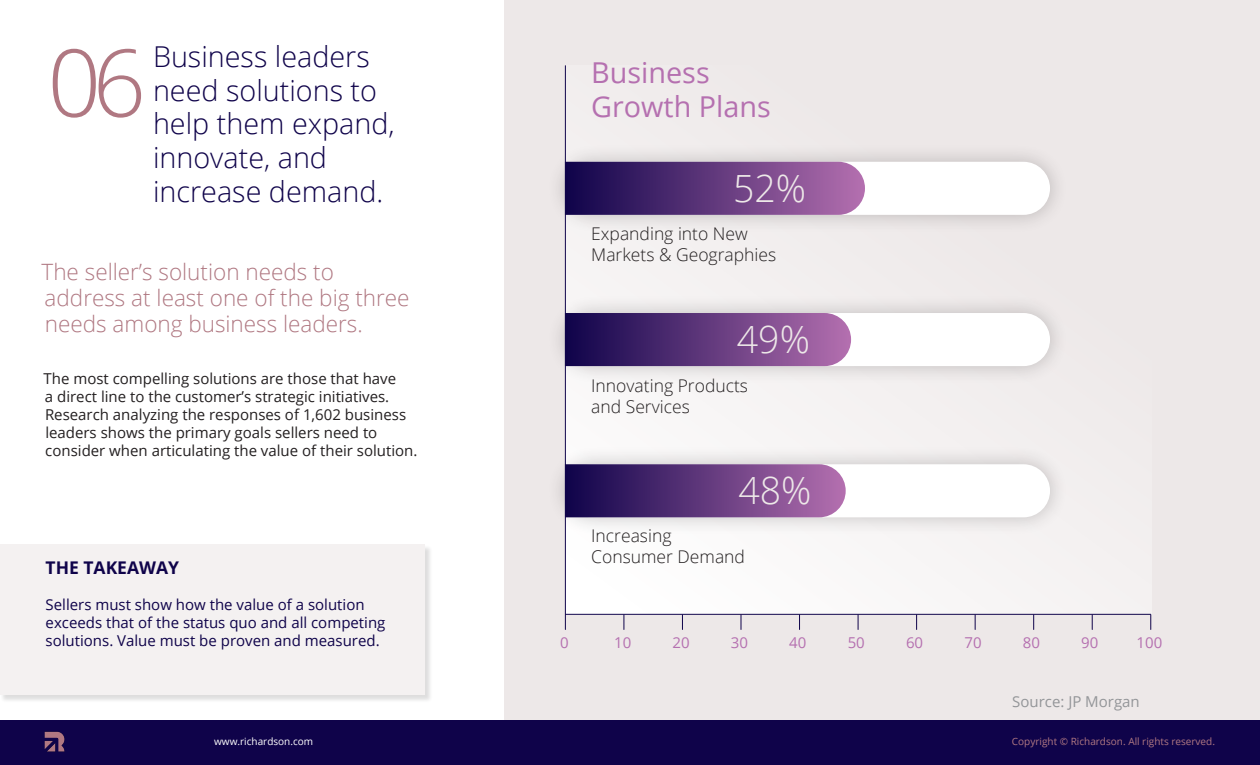
<style>
.page{position:relative;width:1260px;height:765px;background:#fff}
.page>*{position:absolute;margin:0;border:0;box-sizing:border-box;transform-origin:0 0}
.Cover_Headline{font:300 93.75px "Open Sans";color:#b07882}
.t1{font:300 37.5px "Open Sans";color:#ede8e8}
.t2{font:300 28.75px/33.8px "Open Sans";color:#0f034a}
.t3{font:28.75px/33.8px "Open Sans";color:#b570b0}
.t4{font:300 22.5px/26.2px "Open Sans";color:#b07882}
.t5{font:300 17.5px/21px "Open Sans";color:#231f20}
.Footer_Legal{font:700 17.5px "Open Sans";color:#0f034a}
.Footer_Legal-2{font:15px/18px "Open Sans";color:#231f20}
.Footer_Legal-3{font:15px/18px "Open Sans";color:#0f034a}
.t6{font:15px "Open Sans";color:#b570b0}
.t7{font:15px "Open Sans";color:#939598}
.Footer_Legal-4{font:10px "Open Sans";color:#b07882}
.Footer_URL{font:10px "Open Sans";color:#fff}
</style>
<div class="page">
<div style="left:504px;top:0;width:756px;height:765px;background:#ede8e8"></div>
<div style="left:565px;top:65px;width:586px;height:550px;background:linear-gradient(to right,#f8f6f6,#eeeaea)"></div>
<div style="left:0;top:545px;width:433px;height:158px;background:#231f20;opacity:.15"></div>
<div style="left:0;top:545px;width:425px;height:150px;background:#f4f1f1"></div>
<hr style="left:565px;top:66px;width:1px;height:548px;background:#0f034a">
<hr style="left:565px;top:614px;width:586px;height:1px;background:#0f034a">
<svg style="left:565px;top:615px;width:1px;height:14px"></svg>
<svg style="left:741px;top:615px;width:1px;height:14px"></svg>
<svg style="left:916px;top:615px;width:1px;height:14px"></svg>
<svg style="left:623px;top:615px;width:1px;height:14px"></svg>
<svg style="left:799px;top:615px;width:1px;height:14px"></svg>
<svg style="left:975px;top:615px;width:1px;height:14px"></svg>
<svg style="left:1033px;top:615px;width:1px;height:14px"></svg>
<svg style="left:682px;top:615px;width:1px;height:14px"></svg>
<svg style="left:858px;top:615px;width:1px;height:14px"></svg>
<svg style="left:1092px;top:615px;width:1px;height:14px"></svg>
<svg style="left:1150px;top:615px;width:1px;height:14px"></svg>
<div style="left:546px;top:143px;width:522px;height:91px;background:#231f20;opacity:.25"></div>
<div style="left:565px;top:162px;width:485px;height:53px;background:#fff;border-radius:27px"></div>
<svg style="left:565px;top:162px;width:300px;height:53px;background:#623b7d"></svg>
<div style="left:546px;top:294px;width:522px;height:91px;background:#231f20;opacity:.25"></div>
<div style="left:565px;top:313px;width:485px;height:53px;background:#fff;border-radius:27px"></div>
<svg style="left:565px;top:313px;width:286px;height:53px;background:#633c7e"></svg>
<div style="left:546px;top:445px;width:522px;height:91px;background:#231f20;opacity:.25"></div>
<div style="left:565px;top:464px;width:485px;height:53px;background:#fff;border-radius:27px"></div>
<svg style="left:565px;top:464px;width:281px;height:53px;background:#633d7f"></svg>
<div style="left:0;top:720px;width:1260px;height:45px;background:#0f034a"></div>
<img style="left:44px;top:731px;width:21px;height:21px">
<p class="Cover_Headline" style="left:48px;top:18px;width:100px">06</p>
<h2 class="t2" style="left:153px;top:39px;width:243px">Business leaders need solutions to help them expand, innovate, and increase demand.</h2>
<h2 class="t4" style="left:42px;top:258px;width:370px">The seller’s solution needs to address at least one of the big three needs among business leaders.</h2>
<p class="Footer_Legal-2" style="left:44px;top:369px;width:375px">The most compelling solutions are those that have<br>a direct line to the customer’s strategic initiatives.<br>Research analyzing the responses of 1,602 business leaders shows the primary goals sellers need to consider when articulating the value of their solution.</p>
<p class="Footer_Legal" style="left:46px;top:555px;width:135px">THE TAKEAWAY</p>
<p class="Footer_Legal-3" style="left:46px;top:595px;width:341px">Sellers must show how the value of a solution exceeds that of the status quo and all competing solutions. Value must be proven and measured.</p>
<h2 class="t3" style="left:591px;top:55px;width:181px">Business<br>Growth Plans</h2>
<p class="t1" style="left:733px;top:163px;width:75px">52%</p>
<h2 class="t5" style="left:591px;top:222px;width:187px">Expanding into New<br>Markets &amp; Geographies</h2>
<p class="t1" style="left:737px;top:314px;width:75px">49%</p>
<h2 class="t5" style="left:591px;top:375px;width:158px">Innovating Products and Services</h2>
<p class="t1" style="left:738px;top:465px;width:75px">48%</p>
<h2 class="t5" style="left:591px;top:525px;width:155px">Increasing<br>Consumer Demand</h2>
<p class="t6" style="left:560px;top:632px;width:10px">0</p>
<p class="t6" style="left:614px;top:632px;width:19px">10</p>
<p class="t6" style="left:673px;top:632px;width:19px">20</p>
<p class="t6" style="left:731px;top:632px;width:19px">30</p>
<p class="t6" style="left:789px;top:632px;width:19px">40</p>
<p class="t6" style="left:848px;top:632px;width:19px">50</p>
<p class="t6" style="left:906px;top:632px;width:19px">60</p>
<p class="t6" style="left:964px;top:632px;width:19px">70</p>
<p class="t6" style="left:1023px;top:632px;width:19px">80</p>
<p class="t6" style="left:1081px;top:632px;width:19px">90</p>
<p class="t6" style="left:1137px;top:632px;width:27px">100</p>
<p class="t7" style="left:1012px;top:691px;width:129px">Source: JP Morgan</p>
<p class="Footer_URL" style="left:214px;top:734px;width:100px">www.richardson.com</p>
<p class="Footer_Legal-4" style="left:1012px;top:734px;width:205px">Copyright © Richardson. All rights reserved.</p>
</div>
